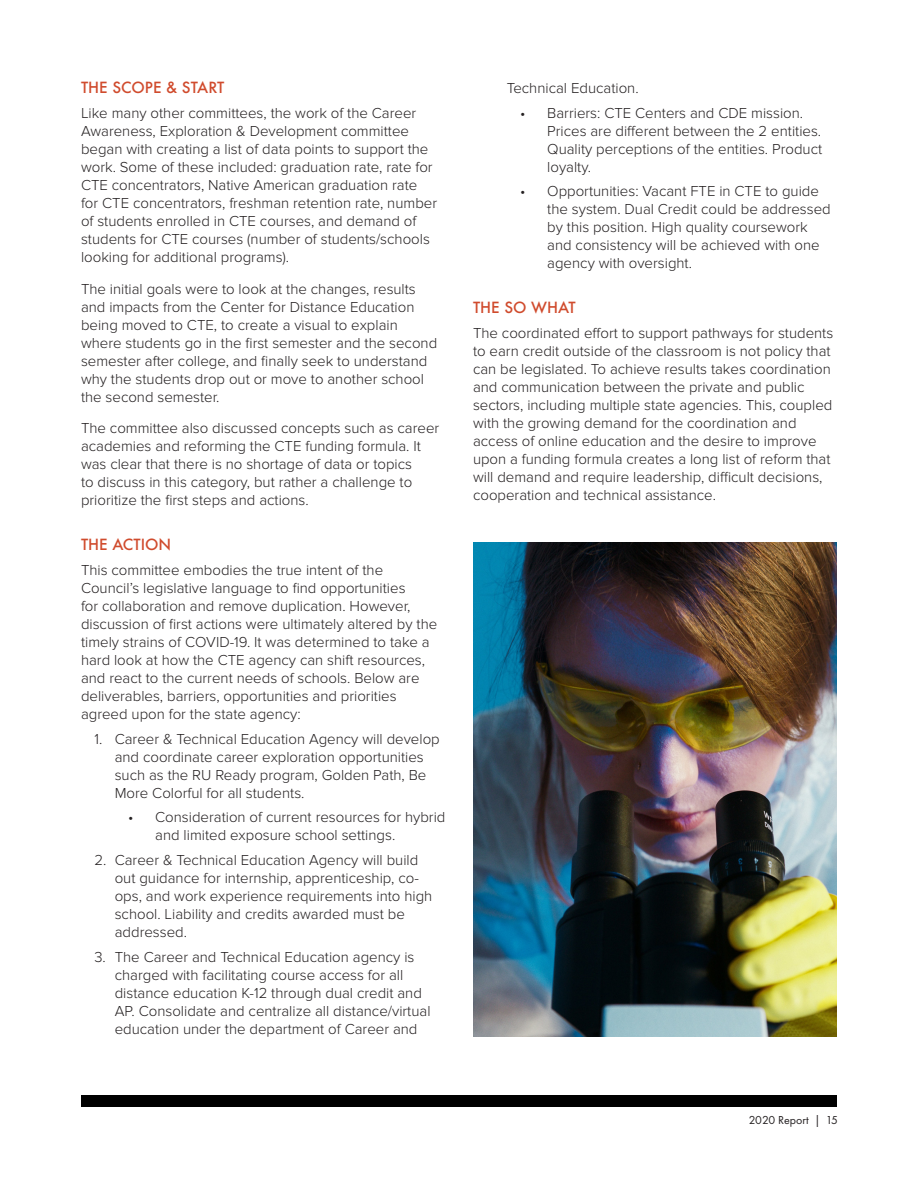
<style>
.page{position:relative;width:918px;height:1188px;background:#fff}
.page>*{position:absolute;margin:0;border:0;box-sizing:border-box;transform-origin:0 0}
.t1{font:300 15px/18px "Proxima Nova";color:#231f20}
.t2{font:500 15px "Futura";color:#d04b2d}
.t3{font:12px "Futura PT";color:#231f20}
</style>
<div class="page">
<div style="left:81px;top:1095px;width:756px;height:12px;background:#000"></div>
<img style="left:473px;top:542px;width:364px;height:495px">
<p class="t2" style="left:81px;top:78px;width:145px">THE SCOPE &amp; START</p>
<p class="t1" style="left:81px;top:104px;width:358px">Like many other committees, the work of the Career Awareness, Exploration &amp; Development committee began with creating a list of data points to support the work. Some of these included: graduation rate, rate for CTE concentrators, Native American graduation rate for CTE concentrators, freshman retention rate, number of students enrolled in CTE courses, and demand of students for CTE courses (number of students/schools looking for additional programs).</p>
<p class="t1" style="left:81px;top:280px;width:358px">The initial goals were to look at the changes, results and impacts from the Center for Distance Education being moved to CTE, to create a visual to explain where students go in the first semester and the second semester after college, and finally seek to understand why the students drop out or move to another school the second semester.</p>
<p class="t1" style="left:81px;top:419px;width:360px">The committee also discussed concepts such as career academies and reforming the CTE funding formula. It was clear that there is no shortage of data or topics<br>to discuss in this category, but rather a challenge to prioritize the first steps and actions.</p>
<p class="t2" style="left:81px;top:534px;width:92px">THE ACTION</p>
<p class="t1" style="left:81px;top:561px;width:358px">This committee embodies the true intent of the Council’s legislative language to find opportunities<br>for collaboration and remove duplication. However, discussion of first actions were ultimately altered by the timely strains of COVID-19. It was determined to take a hard look at how the CTE agency can shift resources, and react to the current needs of schools. Below are deliverables, barriers, opportunities and priorities agreed upon for the state agency:</p>
<p class="t1" style="left:115px;top:730px;width:327px;text-indent:-20px">1. Career &amp; Technical Education Agency will develop and coordinate career exploration opportunities such as the RU Ready program, Golden Path, Be More Colorful for all students.</p>
<p class="t1" style="left:155px;top:809px;width:292px;text-indent:-27px">• Consideration of current resources for hybrid and limited exposure school settings.</p>
<p class="t1" style="left:115px;top:851px;width:319px;text-indent:-20px">2. Career &amp; Technical Education Agency will build out guidance for internship, apprenticeship, co&shy;ops, and work experience requirements into high school. Liability and credits awarded must be addressed.</p>
<p class="t1" style="left:115px;top:948px;width:317px;text-indent:-20px">3. The Career and Technical Education agency is charged with facilitating course access for all distance education K-12 through dual credit and AP. Consolidate and centralize all distance/virtual education under the department of Career and</p>
<p class="t1" style="left:507px;top:79px;width:133px">Technical Education.</p>
<p class="t1" style="left:547px;top:104px;width:276px;text-indent:-27px">• Barriers: CTE Centers and CDE mission.<br>Prices are different between the 2 entities.<br>Quality perceptions of the entities. Product loyalty.</p>
<p class="t1" style="left:547px;top:183px;width:285px;text-indent:-27px">• Opportunities: Vacant FTE in CTE to guide the system. Dual Credit could be addressed by this position. High quality coursework and consistency will be achieved with one agency with oversight.</p>
<p class="t2" style="left:473px;top:297px;width:104px">THE SO WHAT</p>
<p class="t1" style="left:473px;top:324px;width:362px">The coordinated effort to support pathways for students to earn credit outside of the classroom is not policy that can be legislated. To achieve results takes coordination and communication between the private and public sectors, including multiple state agencies. This, coupled with the growing demand for the coordination and access of online education and the desire to improve upon a funding formula creates a long list of reform that will demand and require leadership, difficult decisions, cooperation and technical assistance.</p>
<p class="t3" style="left:749px;top:1113px;width:91px">2020 Report | 15</p>
</div>
